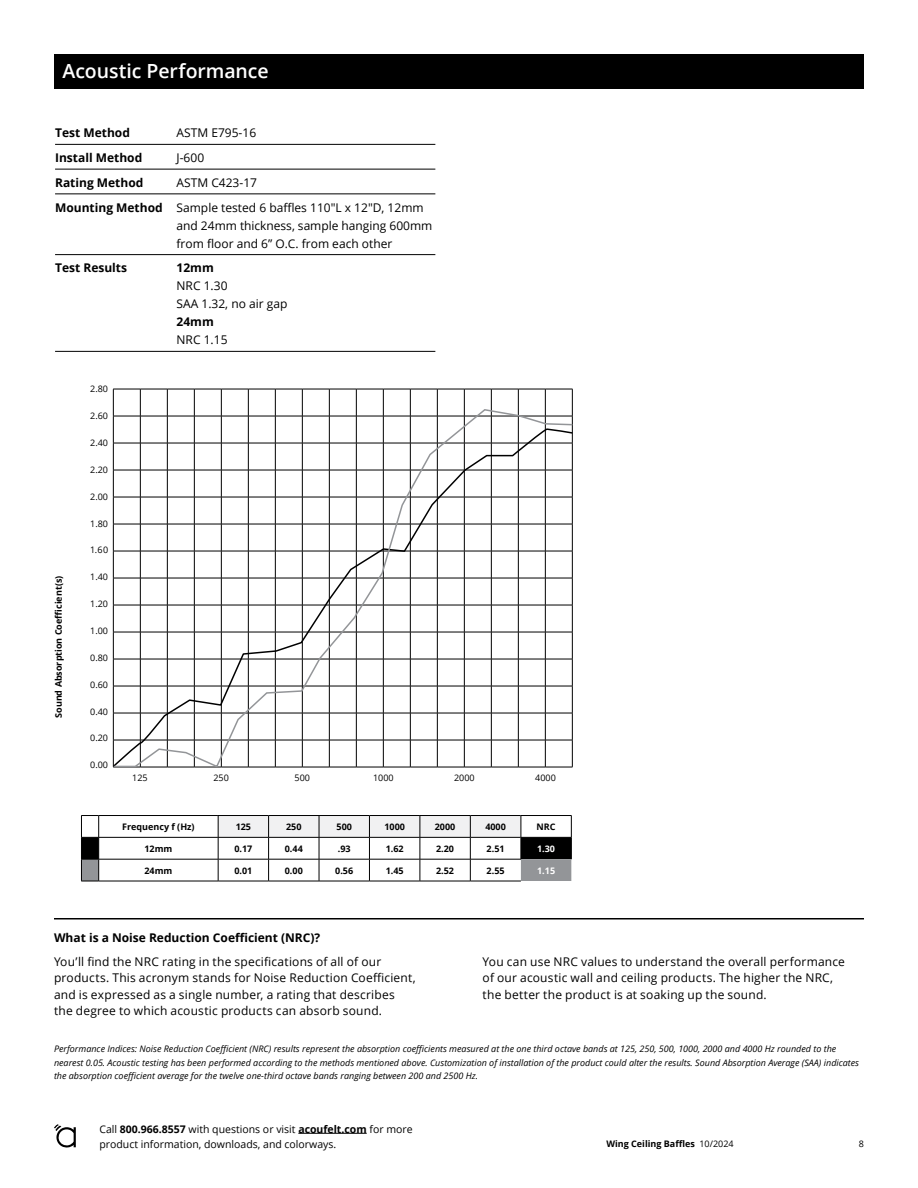
<style>
.page{position:relative;width:918px;height:1188px;background:#fff}
.page>*{position:absolute;margin:0;border:0;box-sizing:border-box;transform-origin:0 0}
.t1{font:600 19.5px "Open Sans";letter-spacing:-.005em;color:#fff}
.t2{font:12px/16.5px "Open Sans";letter-spacing:.015em;color:#000}
.t3{font:700 12px "Open Sans";color:#000}
.t4{font:10.5px/15px "Open Sans";color:#000}
.t5{font:italic 9px/13.5px "Open Sans";color:#000}
.t6{font:700 9px "Open Sans";color:#000}
.t7{font:9px "Open Sans";color:#000}
.t8{font:700 9px "Open Sans";color:#fff}
.s1{font-weight:700}
.s2{font-weight:400}
</style>
<div class="page">
<hr style="left:298px;top:1133px;width:69px;height:1px;background:#000">
<svg style="left:54px;top:1124px;width:22px;height:24px"></svg>
<hr style="left:54px;top:918px;width:810px;height:2px;background:#000">
<div style="left:54px;top:54px;width:810px;height:34px;background:#000"></div>
<svg style="left:81px;top:815px;width:491px;height:67px"></svg>
<hr style="left:521px;top:837px;width:51px;height:1px;background:#000">
<svg style="left:113px;top:389px;width:460px;height:19px"></svg>
<svg style="left:113px;top:408px;width:460px;height:360px"></svg>
<hr style="left:55px;top:144px;width:380px;height:1px;background:#000">
<hr style="left:55px;top:169px;width:380px;height:1px;background:#000">
<hr style="left:55px;top:194px;width:380px;height:1px;background:#000">
<hr style="left:55px;top:254px;width:380px;height:1px;background:#000">
<hr style="left:55px;top:351px;width:380px;height:1px;background:#000">
<h1 class="t1" style="left:63px;top:57px;width:207px">Acoustic Performance</h1>
<p class="t3" style="left:55px;top:125px;width:76px">Test Method</p>
<p class="t2" style="left:177px;top:125px;width:81px">ASTM E795-16</p>
<p class="t3" style="left:55px;top:149px;width:89px">Install Method</p>
<p class="t2" style="left:177px;top:149px;width:29px">J-600</p>
<p class="t3" style="left:55px;top:174px;width:90px">Rating Method</p>
<p class="t2" style="left:55px;top:170px;width:370px;line-height:24.8px;text-indent:122px">ASTM C423-17<br><span class="s1">Mounting Method</span> Sample tested 6 baffles 110"L x 12"D, 12mm</p>
<p class="t2" style="left:177px;top:216px;width:257px;line-height:18px">and 24mm thickness, sample hanging 600mm from floor and 6” O.C. from each other</p>
<p class="t3" style="left:55px;top:260px;width:74px">Test Results</p>
<p class="t3" style="left:177px;top:260px;width:39px">12mm</p>
<p class="t2" style="left:177px;top:277px;width:112px;line-height:18px">NRC 1.30<br>SAA 1.32, no air gap</p>
<p class="t3" style="left:177px;top:314px;width:39px">24mm</p>
<p class="t2" style="left:177px;top:332px;width:52px">NRC 1.15</p>
<p class="t7" style="left:90px;top:383px;width:19px">2.80</p>
<p class="t7" style="left:90px;top:410px;width:19px">2.60</p>
<p class="t7" style="left:90px;top:437px;width:19px">2.40</p>
<p class="t7" style="left:90px;top:463px;width:19px">2.20</p>
<p class="t7" style="left:90px;top:490px;width:19px">2.00</p>
<p class="t6" style="left:52px;top:718px;width:144px;rotate:-90deg">Sound Absorption Coefficient(s)</p>
<p class="t7" style="left:90px;top:517px;width:19px">1.80</p>
<p class="t7" style="left:90px;top:544px;width:20px">1.60</p>
<p class="t7" style="left:90px;top:571px;width:19px">1.40</p>
<p class="t7" style="left:90px;top:598px;width:19px">1.20</p>
<p class="t7" style="left:90px;top:625px;width:19px">1.00</p>
<p class="t7" style="left:90px;top:651px;width:19px">0.80</p>
<p class="t7" style="left:90px;top:678px;width:19px">0.60</p>
<p class="t7" style="left:90px;top:705px;width:19px">0.40</p>
<p class="t7" style="left:90px;top:732px;width:19px">0.20</p>
<p class="t7" style="left:90px;top:759px;width:19px">0.00</p>
<p class="t7" style="left:132px;top:772px;width:17px">125</p>
<p class="t7" style="left:213px;top:772px;width:17px">250</p>
<p class="t7" style="left:295px;top:772px;width:17px">500</p>
<p class="t7" style="left:373px;top:772px;width:22px">1000</p>
<p class="t7" style="left:454px;top:772px;width:22px">2000</p>
<p class="t7" style="left:535px;top:772px;width:22px">4000</p>
<p class="t6" style="left:122px;top:820px;width:74px">Frequency f (Hz)</p>
<p class="t6" style="left:236px;top:820px;width:17px">125</p>
<p class="t6" style="left:286px;top:820px;width:17px">250</p>
<p class="t6" style="left:337px;top:820px;width:17px">500</p>
<p class="t6" style="left:384px;top:820px;width:22px">1000</p>
<p class="t6" style="left:435px;top:820px;width:22px">2000</p>
<p class="t6" style="left:485px;top:820px;width:22px">4000</p>
<p class="t6" style="left:537px;top:820px;width:20px">NRC</p>
<p class="t6" style="left:144px;top:842px;width:29px">12mm</p>
<p class="t6" style="left:234px;top:842px;width:19px">0.17</p>
<p class="t6" style="left:285px;top:842px;width:19px">0.44</p>
<p class="t6" style="left:338px;top:842px;width:14px">.93</p>
<p class="t6" style="left:386px;top:842px;width:19px">1.62</p>
<p class="t6" style="left:436px;top:842px;width:19px">2.20</p>
<p class="t6" style="left:487px;top:842px;width:19px">2.51</p>
<p class="t8" style="left:537px;top:842px;width:19px">1.30</p>
<p class="t6" style="left:144px;top:864px;width:29px">24mm</p>
<p class="t6" style="left:234px;top:864px;width:19px">0.01</p>
<p class="t6" style="left:285px;top:864px;width:19px">0.00</p>
<p class="t6" style="left:335px;top:864px;width:19px">0.56</p>
<p class="t6" style="left:386px;top:864px;width:19px">1.45</p>
<p class="t6" style="left:436px;top:864px;width:19px">2.52</p>
<p class="t6" style="left:487px;top:864px;width:19px">2.55</p>
<p class="t8" style="left:537px;top:864px;width:19px">1.15</p>
<p class="t3" style="left:54px;top:929px;width:268px">What is a Noise Reduction Coefficient (NRC)?</p>
<p class="t2" style="left:54px;top:953px;width:363px">You’ll find the NRC rating in the specifications of all of our products. This acronym stands for Noise Reduction Coefficient, and is expressed as a single number, a rating that describes the degree to which acoustic products can absorb sound.</p>
<p class="t2" style="left:483px;top:953px;width:364px">You can use NRC values to understand the overall performance of our acoustic wall and ceiling products. The higher the NRC, the better the product is at soaking up the sound.</p>
<p class="t5" style="left:54px;top:1042px;width:807px">Performance Indices: Noise Reduction Coefficient (NRC) results represent the absorption coefficients measured at the one third octave bands at 125, 250, 500, 1000, 2000 and 4000 Hz rounded to the nearest 0.05. Acoustic testing has been performed according to the methods mentioned above. Customization of installation of the product could alter the results. Sound Absorption Average (SAA) indicates the absorption coefficient average for the twelve one-third octave bands ranging between 200 and 2500 Hz.</p>
<p class="t4" style="left:99px;top:1121px;width:315px">Call <span class="s1">800.966.8557</span> with questions or visit <span class="s1">acoufelt.com</span> for more product information, downloads, and colorways.</p>
<p class="t6" style="left:606px;top:1138px;width:129px">Wing Ceiling Baffles <span class="s2">10/2024</span></p>
<p class="t7" style="left:859px;top:1138px;width:7px">8</p>
</div>
